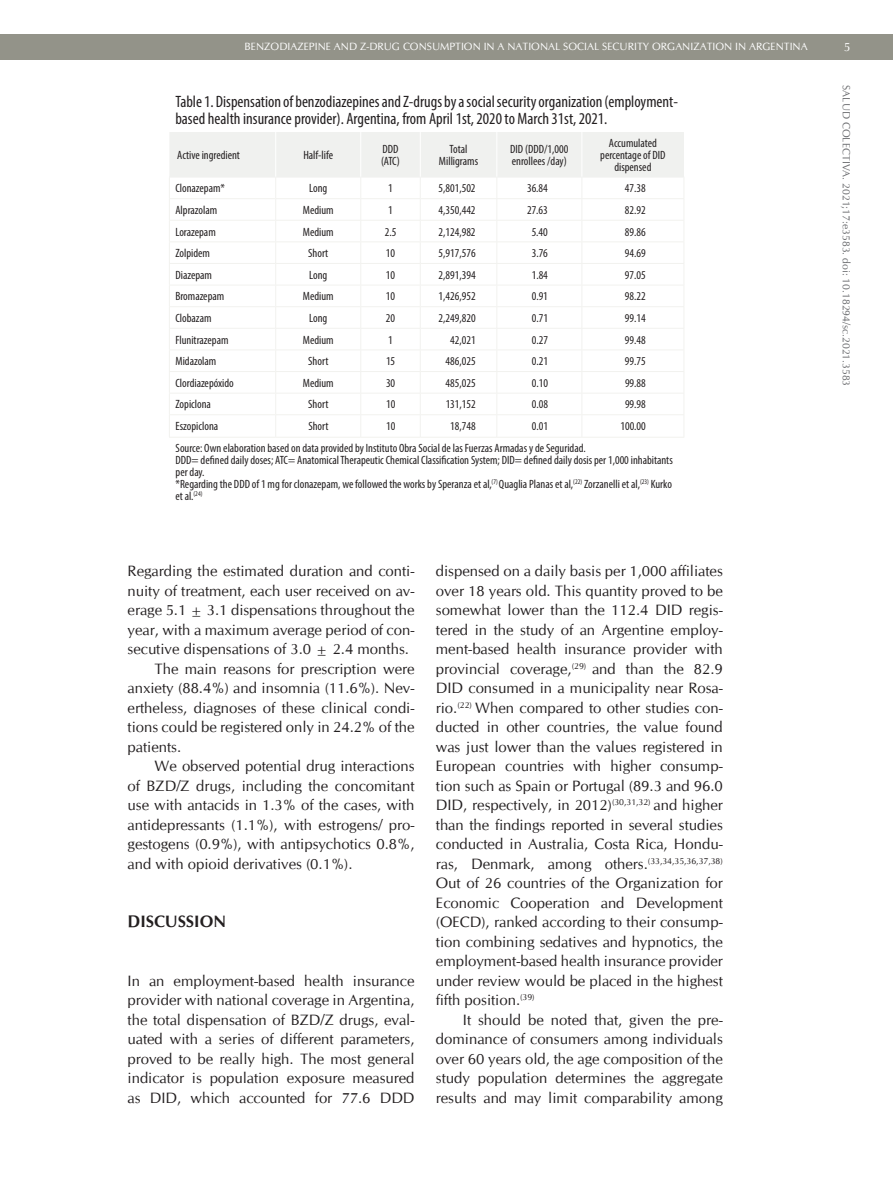
<style>
.page{position:relative;width:893px;height:1191px;background:#fff}
.page>*{position:absolute;margin:0;border:0;box-sizing:border-box;transform-origin:0 0}
.t1{font:condensed 16.5px/16.5px "Myriad Pro";color:#231f20}
.t2{font:700 16.5px "CG Omega";color:#231f20}
.t3{font:15px/19.5px "CG Omega";color:#231f20;text-align:justify}
.t4{font:condensed 12px/12px "Myriad Pro";color:#231f20}
.t5{font:12px "CG Omega";color:#fff}
.t6{font:10.5px "CG Omega";color:#fff}
.t7{font:10.5px "CG Omega";color:#6c6d70}
</style>
<div class="page">
<div style="left:0;top:34px;width:893px;height:26px;background:#939389"></div>
<svg style="left:169px;top:132px;width:515px;height:305px"></svg>
<hr style="left:169px;top:437px;width:107px;height:1px;background:#f2f2ef">
<hr style="left:276px;top:437px;width:85px;height:1px;background:#f2f2ef">
<hr style="left:361px;top:437px;width:59px;height:1px;background:#f2f2ef">
<hr style="left:420px;top:437px;width:77px;height:1px;background:#f2f2ef">
<hr style="left:497px;top:437px;width:85px;height:1px;background:#f2f2ef">
<hr style="left:582px;top:437px;width:102px;height:1px;background:#f2f2ef">
<hr style="left:169px;top:177px;width:107px;height:1px;background:#f0f1ef">
<hr style="left:276px;top:177px;width:85px;height:1px;background:#f0f1ef">
<hr style="left:361px;top:177px;width:59px;height:1px;background:#f0f1ef">
<hr style="left:420px;top:177px;width:77px;height:1px;background:#f0f1ef">
<hr style="left:497px;top:177px;width:85px;height:1px;background:#f0f1ef">
<hr style="left:582px;top:177px;width:102px;height:1px;background:#f0f1ef">
<hr style="left:275px;top:132px;width:1px;height:45px;background:#fff">
<hr style="left:360px;top:132px;width:1px;height:45px;background:#fff">
<hr style="left:420px;top:132px;width:1px;height:45px;background:#fff">
<hr style="left:496px;top:132px;width:1px;height:45px;background:#fff">
<hr style="left:581px;top:132px;width:1px;height:45px;background:#fff">
<p class="t6" style="left:244px;top:40px;width:565px">Benzodiazepine and Z-drug consumption in a national social security organization in Argentina</p>
<p class="t5" style="left:844px;top:40px;width:8px">5</p>
<p class="t7" style="left:852px;top:85px;width:303px;rotate:90deg">SALUD COLECTIVA. 2021;17:e3583. doi: 10.18294/sc.2021.3583</p>
<p class="t1" style="left:175px;top:93px;width:504px">Table 1. Dispensation of benzodiazepines and Z-drugs by a social security organization (employment&shy;based health insurance provider). Argentina, from April 1st, 2020 to March 31st, 2021.</p>
<p class="t4" style="left:177px;top:149px;width:64px">Active ingredient</p>
<p class="t4" style="left:303px;top:149px;width:31px">Half-life</p>
<p class="t4" style="left:381px;top:143px;width:20px">DDD (ATC)</p>
<p class="t4" style="left:439px;top:143px;width:41px;text-align:center">Total<br>Milligrams</p>
<p class="t4" style="left:510px;top:143px;width:60px">DID (DDD/1,000 enrollees /day)</p>
<p class="t4" style="left:600px;top:137px;width:67px;text-align:center">Accumulated percentage of DID dispensed</p>
<p class="t4" style="left:175px;top:182px;width:51px">Clonazepam*</p>
<p class="t4" style="left:309px;top:182px;width:20px">Long</p>
<p class="t4" style="left:388px;top:182px;width:6px">1</p>
<p class="t4" style="left:439px;top:182px;width:38px">5,801,502</p>
<p class="t4" style="left:527px;top:182px;width:22px">36.84</p>
<p class="t4" style="left:625px;top:182px;width:22px">47.38</p>
<p class="t4" style="left:175px;top:204px;width:43px">Alprazolam</p>
<p class="t4" style="left:303px;top:204px;width:32px">Medium</p>
<p class="t4" style="left:388px;top:204px;width:6px">1</p>
<p class="t4" style="left:439px;top:204px;width:38px">4,350,442</p>
<p class="t4" style="left:527px;top:204px;width:22px">27.63</p>
<p class="t4" style="left:625px;top:204px;width:22px">82.92</p>
<p class="t4" style="left:175px;top:225px;width:42px">Lorazepam</p>
<p class="t4" style="left:303px;top:225px;width:32px">Medium</p>
<p class="t4" style="left:385px;top:225px;width:13px">2.5</p>
<p class="t4" style="left:439px;top:225px;width:38px">2,124,982</p>
<p class="t4" style="left:532px;top:225px;width:18px">5.40</p>
<p class="t4" style="left:625px;top:225px;width:22px">89.86</p>
<p class="t4" style="left:175px;top:247px;width:36px">Zolpidem</p>
<p class="t4" style="left:308px;top:247px;width:22px">Short</p>
<p class="t4" style="left:386px;top:247px;width:11px">10</p>
<p class="t4" style="left:439px;top:247px;width:38px">5,917,576</p>
<p class="t4" style="left:532px;top:247px;width:18px">3.76</p>
<p class="t4" style="left:625px;top:247px;width:22px">94.69</p>
<p class="t4" style="left:175px;top:269px;width:38px">Diazepam</p>
<p class="t4" style="left:309px;top:269px;width:20px">Long</p>
<p class="t4" style="left:386px;top:269px;width:11px">10</p>
<p class="t4" style="left:439px;top:269px;width:38px">2,891,394</p>
<p class="t4" style="left:532px;top:269px;width:18px">1.84</p>
<p class="t4" style="left:625px;top:269px;width:22px">97.05</p>
<p class="t4" style="left:175px;top:290px;width:50px">Bromazepam</p>
<p class="t4" style="left:303px;top:290px;width:32px">Medium</p>
<p class="t4" style="left:386px;top:290px;width:11px">10</p>
<p class="t4" style="left:439px;top:290px;width:38px">1,426,952</p>
<p class="t4" style="left:532px;top:290px;width:18px">0.91</p>
<p class="t4" style="left:625px;top:290px;width:22px">98.22</p>
<p class="t4" style="left:175px;top:312px;width:38px">Clobazam</p>
<p class="t4" style="left:309px;top:312px;width:20px">Long</p>
<p class="t4" style="left:386px;top:312px;width:11px">20</p>
<p class="t4" style="left:439px;top:312px;width:38px">2,249,820</p>
<p class="t4" style="left:532px;top:312px;width:18px">0.71</p>
<p class="t4" style="left:625px;top:312px;width:22px">99.14</p>
<p class="t4" style="left:175px;top:333px;width:55px">Flunitrazepam</p>
<p class="t4" style="left:303px;top:333px;width:32px">Medium</p>
<p class="t4" style="left:388px;top:333px;width:6px">1</p>
<p class="t4" style="left:450px;top:333px;width:27px">42,021</p>
<p class="t4" style="left:532px;top:333px;width:18px">0.27</p>
<p class="t4" style="left:625px;top:333px;width:22px">99.48</p>
<p class="t4" style="left:175px;top:355px;width:42px">Midazolam</p>
<p class="t4" style="left:308px;top:355px;width:22px">Short</p>
<p class="t4" style="left:386px;top:355px;width:11px">15</p>
<p class="t4" style="left:446px;top:355px;width:32px">486,025</p>
<p class="t4" style="left:532px;top:355px;width:18px">0.21</p>
<p class="t4" style="left:625px;top:355px;width:22px">99.75</p>
<p class="t4" style="left:176px;top:377px;width:60px">Clordiazepóxido</p>
<p class="t4" style="left:303px;top:377px;width:32px">Medium</p>
<p class="t4" style="left:386px;top:377px;width:11px">30</p>
<p class="t4" style="left:446px;top:377px;width:32px">485,025</p>
<p class="t4" style="left:532px;top:377px;width:18px">0.10</p>
<p class="t4" style="left:625px;top:377px;width:22px">99.88</p>
<p class="t4" style="left:176px;top:398px;width:37px">Zopiclona</p>
<p class="t4" style="left:308px;top:398px;width:22px">Short</p>
<p class="t4" style="left:386px;top:398px;width:11px">10</p>
<p class="t4" style="left:446px;top:398px;width:32px">131,152</p>
<p class="t4" style="left:532px;top:398px;width:18px">0.08</p>
<p class="t4" style="left:625px;top:398px;width:22px">99.98</p>
<p class="t4" style="left:176px;top:420px;width:44px">Eszopiclona</p>
<p class="t4" style="left:308px;top:420px;width:22px">Short</p>
<p class="t4" style="left:386px;top:420px;width:11px">10</p>
<p class="t4" style="left:450px;top:420px;width:27px">18,748</p>
<p class="t4" style="left:532px;top:420px;width:18px">0.01</p>
<p class="t4" style="left:620px;top:420px;width:27px">100.00</p>
<p class="t4" style="left:175px;top:442px;width:499px">Source: Own elaboration based on data provided by Instituto Obra Social de las Fuerzas Armadas y de Seguridad.<br>DDD= defined daily doses; ATC= Anatomical Therapeutic Chemical Classification System; DID= defined daily dosis per 1,000 inhabitants per day.<br>*Regarding the DDD of 1 mg for clonazepam, we followed the works by Speranza et al,<sup>(7)</sup> Quaglia Planas et al,<sup>(22)</sup> Zorzanelli et al,<sup>(23)</sup> Kurko et al.<sup>(24)</sup></p>
<p class="t3" style="left:128px;top:561px;width:288px">Regarding the estimated duration and conti-</p>
<p class="t3" style="left:128px;top:581px;width:288px">nuity of treatment, each user received on av-</p>
<p class="t3" style="left:128px;top:600px;width:288px">erage 5.1 ± 3.1 dispensations throughout the</p>
<p class="t3" style="left:128px;top:620px;width:288px">year, with a maximum average period of con-</p>
<p class="t3" style="left:128px;top:639px;width:283px">secutive dispensations of 3.0 ± 2.4 months.</p>
<p class="t3" style="left:155px;top:659px;width:262px">The main reasons for prescription were</p>
<p class="t3" style="left:128px;top:678px;width:288px">anxiety (88.4%) and insomnia (11.6%). Nev-</p>
<p class="t3" style="left:128px;top:698px;width:288px">ertheless, diagnoses of these clinical condi-</p>
<p class="t3" style="left:128px;top:717px;width:288px">tions could be registered only in 24.2% of the</p>
<p class="t3" style="left:128px;top:737px;width:55px">patients.</p>
<p class="t3" style="left:155px;top:756px;width:261px">We observed potential drug interactions</p>
<p class="t3" style="left:128px;top:776px;width:288px">of BZD/Z drugs, including the concomitant</p>
<p class="t3" style="left:128px;top:795px;width:288px">use with antacids in 1.3% of the cases, with</p>
<p class="t3" style="left:128px;top:815px;width:288px">antidepressants (1.1%), with estrogens/ pro-</p>
<p class="t3" style="left:128px;top:834px;width:288px">gestogens (0.9%), with antipsychotics 0.8%,</p>
<p class="t3" style="left:128px;top:854px;width:226px">and with opioid derivatives (0.1%).</p>
<p class="t2" style="left:128px;top:911px;width:100px">DISCUSSION</p>
<p class="t3" style="left:128px;top:971px;width:288px">In an employment-based health insurance provider with national coverage in Argentina, the total dispensation of BZD/Z drugs, eval&shy;uated with a series of different parameters, proved to be really high. The most general indicator is population exposure measured as DID, which accounted for 77.6 DDD</p>
<p class="t3" style="left:436px;top:561px;width:289px">dispensed on a daily basis per 1,000 affiliates over 18 years old. This quantity proved to be somewhat lower than the 112.4 DID regis&shy;tered in the study of an Argentine employ&shy;ment-based health insurance provider with provincial coverage,<sup>(29)</sup> and than the 82.9<br>DID consumed in a municipality near Rosa&shy;rio.<sup>(22)</sup> When compared to other studies con&shy;ducted in other countries, the value found was just lower than the values registered in European countries with higher consump&shy;tion such as Spain or Portugal (89.3 and 96.0<br>DID, respectively, in 2012)<sup>(30,31,32)</sup> and higher than the findings reported in several studies conducted in Australia, Costa Rica, Hondu&shy;ras, Denmark, among others.<sup>(33,34,35,36,37,38)<br></sup>Out of 26 countries of the Organization for Economic Cooperation and Development (OECD), ranked according to their consump&shy;tion combining sedatives and hypnotics, the employment-based health insurance provider under review would be placed in the highest fifth position.<sup>(39)</sup></p>
<p class="t3" style="left:436px;top:1010px;width:288px;text-indent:27px">It should be noted that, given the pre&shy;dominance of consumers among individuals over 60 years old, the age composition of the study population determines the aggregate results and may limit comparability among</p>
</div>
